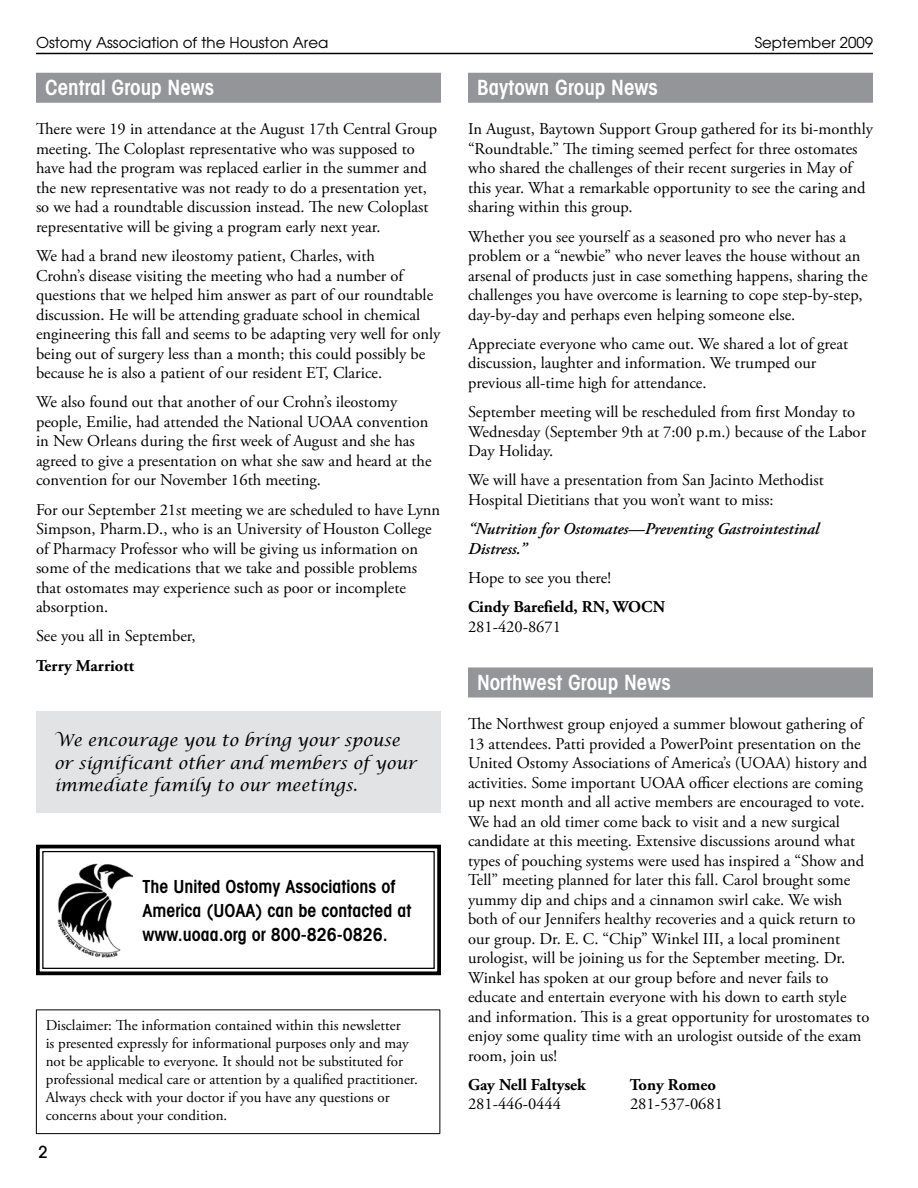
<style>
.page{position:relative;width:918px;height:1188px;background:#fff}
.page>*{position:absolute;margin:0;border:0;box-sizing:border-box;transform-origin:0 0}
.t1{font:600 condensed 21px "Avant Garde";color:#fff}
.t2{font:600 condensed 18px/24px "Avant Garde";color:#000}
.t3{font:16.5px/19.5px "Adobe Garamond Pro";color:#000}
.t4{font:italic 16.5px/22.5px "Lucida Calligraphy";color:#000}
.t5{font:700 16.5px "Adobe Garamond Pro";color:#000}
.t6{font:italic 600 16.5px/19.5px "Adobe Garamond Pro";color:#000}
.t7{font:15px/18px "Adobe Garamond Pro";color:#000}
.t8{font:15px "Avant Garde";color:#000}
</style>
<div class="page">
<hr style="left:36px;top:53px;width:837px;height:1px;background:#000">
<div style="left:468px;top:668px;width:405px;height:30px;background:#939598"></div>
<div style="left:36px;top:711px;width:405px;height:102px;background:#e2e3e4"></div>
<div style="left:468px;top:73px;width:405px;height:30px;background:#939598"></div>
<div style="left:36px;top:73px;width:405px;height:30px;background:#939598"></div>
<svg style="left:36px;top:844px;width:405px;height:132px"></svg>
<div style="left:42px;top:851px;width:393px;height:118px;border:1px solid #000"></div>
<img style="left:57px;top:862px;width:75px;height:95px">
<div style="left:36px;top:1010px;width:404px;height:124px;border:1px solid #000"></div>
<p class="t8" style="left:36px;top:33px;width:294px">Ostomy Association of the Houston Area</p>
<p class="t8" style="left:755px;top:33px;width:120px">September 2009</p>
<p class="t1" style="left:45px;top:75px;width:171px">Central Group News</p>
<p class="t1" style="left:477px;top:75px;width:182px">Baytown Group News</p>
<p class="t3" style="left:468px;top:120px;width:407px">In August, Baytown Support Group gathered for its bi-monthly “Roundtable.” The timing seemed perfect for three ostomates who shared the challenges of their recent surgeries in May of this year. What a remarkable opportunity to see the caring and sharing within this group.</p>
<p class="t3" style="left:468px;top:227px;width:401px">Whether you see yourself as a seasoned pro who never has a problem or a “newbie” who never leaves the house without an arsenal of products just in case something happens, sharing the challenges you have overcome is learning to cope step-by-step, day-by-day and perhaps even helping someone else.</p>
<p class="t3" style="left:468px;top:334px;width:382px">Appreciate everyone who came out. We shared a lot of great discussion, laughter and information. We trumped our previous all-time high for attendance.</p>
<p class="t3" style="left:468px;top:403px;width:400px">September meeting will be rescheduled from first Monday to<br>Wednesday (September 9th at 7:00 p.m.) because of the Labor<br>Day Holiday.</p>
<p class="t3" style="left:468px;top:471px;width:357px">We will have a presentation from San Jacinto Methodist<br>Hospital Dietitians that you won’t want to miss:</p>
<p class="t6" style="left:468px;top:520px;width:353px">“Nutrition for Ostomates—Preventing Gastrointestinal<br>Distress.”</p>
<p class="t3" style="left:468px;top:568px;width:145px">Hope to see you there!</p>
<p class="t5" style="left:468px;top:597px;width:199px">Cindy Barefield, RN, WOCN</p>
<p class="t3" style="left:468px;top:617px;width:95px">281-420-8671</p>
<p class="t3" style="left:36px;top:120px;width:403px">There were 19 in attendance at the August 17th Central Group meeting. The Coloplast representative who was supposed to have had the program was replaced earlier in the summer and the new representative was not ready to do a presentation yet, so we had a roundtable discussion instead. The new Coloplast representative will be giving a program early next year.</p>
<p class="t3" style="left:36px;top:247px;width:406px">We had a brand new ileostomy patient, Charles, with<br>Crohn’s disease visiting the meeting who had a number of questions that we helped him answer as part of our roundtable discussion. He will be attending graduate school in chemical engineering this fall and seems to be adapting very well for only being out of surgery less than a month; this could possibly be because he is also a patient of our resident ET, Clarice.</p>
<p class="t3" style="left:36px;top:393px;width:397px">We also found out that another of our Crohn’s ileostomy people, Emilie, had attended the National UOAA convention in New Orleans during the first week of August and she has agreed to give a presentation on what she saw and heard at the convention for our November 16th meeting.</p>
<p class="t3" style="left:36px;top:500px;width:406px">For our September 21st meeting we are scheduled to have Lynn Simpson, Pharm.D., who is an University of Houston College of Pharmacy Professor who will be giving us information on some of the medications that we take and possible problems that ostomates may experience such as poor or incomplete absorption.</p>
<p class="t3" style="left:36px;top:627px;width:161px">See you all in September,</p>
<p class="t5" style="left:36px;top:656px;width:100px">Terry Marriott</p>
<p class="t1" style="left:477px;top:670px;width:195px">Northwest Group News</p>
<p class="t3" style="left:468px;top:715px;width:403px">The Northwest group enjoyed a summer blowout gathering of 13 attendees. Patti provided a PowerPoint presentation on the United Ostomy Associations of America’s (UOAA) history and activities. Some important UOAA officer elections are coming up next month and all active members are encouraged to vote.<br>We had an old timer come back to visit and a new surgical candidate at this meeting. Extensive discussions around what types of pouching systems were used has inspired a “Show and Tell” meeting planned for later this fall. Carol brought some yummy dip and chips and a cinnamon swirl cake. We wish both of our Jennifers healthy recoveries and a quick return to our group. Dr. E. C. “Chip” Winkel III, a local prominent urologist, will be joining us for the September meeting. Dr.<br>Winkel has spoken at our group before and never fails to educate and entertain everyone with his down to earth style and information. This is a great opportunity for urostomates to enjoy some quality time with an urologist outside of the exam room, join us!</p>
<p class="t5" style="left:468px;top:1075px;width:120px">Gay Nell Faltysek</p>
<p class="t5" style="left:630px;top:1075px;width:87px">Tony Romeo</p>
<p class="t3" style="left:468px;top:1095px;width:95px">281-446-0444</p>
<p class="t3" style="left:630px;top:1095px;width:95px">281-537-0681</p>
<p class="t4" style="left:54px;top:730px;width:364px">We encourage you to bring your spouse or significant other and members of your immediate family to our meetings.</p>
<p class="t2" style="left:142px;top:874px;width:271px">The United Ostomy Associations of<br>America (UOAA) can be contacted at www.uoaa.org or 800-826-0826.</p>
<p class="t7" style="left:46px;top:1017px;width:374px">Disclaimer: The information contained within this newsletter<br>is presented expressly for informational purposes only and may not be applicable to everyone. It should not be substituted for professional medical care or attention by a qualified practitioner.<br>Always check with your doctor if you have any questions or concerns about your condition.</p>
</div>
